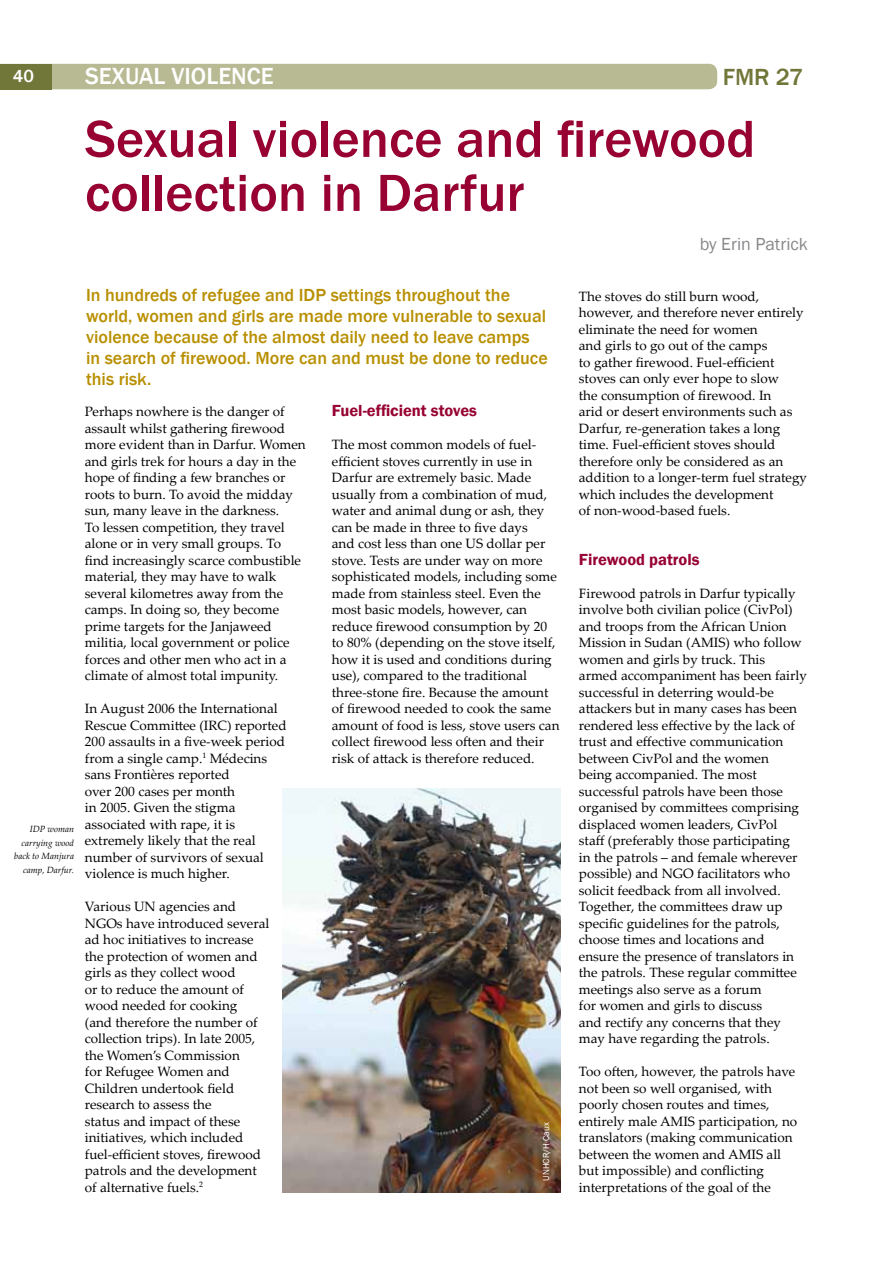
<style>
.page{position:relative;width:893px;height:1263px;background:#fff}
.page>*{position:absolute;margin:0;border:0;box-sizing:border-box;transform-origin:0 0}
.t1{font:500 54px/54px "Franklin Gothic";color:#970232}
.t2{font:500 24px "Franklin Gothic";color:#fff}
.t3{font:500 24px "Franklin Gothic";color:#717639}
.t4{font:500 18px/21px "Franklin Gothic";color:#b88f00}
.t5{font:18px "Franklin Gothic";color:#87888a}
.t6{font:500 18px "Franklin Gothic";color:#fff}
.t7{font:600 16.5px "Franklin Gothic";color:#970232}
.t8{font:13.5px/16.5px "Palatino Linotype";color:#000}
.t9{font:italic 9px/13.5px "Palatino Linotype";color:#000;text-align:right}
.t10{font:9px "Franklin Gothic";color:#fff}
</style>
<div class="page">
<div style="left:51px;top:64px;width:666px;height:25px;background:#b7ba93"></div>
<div style="left:0;top:64px;width:51px;height:25px;background:#717639"></div>
<img style="left:282px;top:789px;width:279px;height:404px">
<h3 class="t6" style="left:13px;top:65px;width:23px">40</h3>
<h2 class="t2" style="left:85px;top:62px;width:190px">SEXUAL VIOLENCE</h2>
<h2 class="t3" style="left:723px;top:63px;width:82px">FMR 27</h2>
<p class="t9" style="left:14px;top:822px;width:61px">IDP woman carrying wood back to Manjura camp, Darfur.</p>
<h1 class="t1" style="left:85px;top:112px;width:672px">Sexual violence and firewood collection in Darfur</h1>
<h3 class="t5" style="left:700px;top:232px;width:110px">by Erin Patrick</h3>
<h3 class="t4" style="left:86px;top:284px;width:463px">In hundreds of refugee and IDP settings throughout the world, women and girls are made more vulnerable to sexual violence because of the almost daily need to leave camps in search of firewood. More can and must be done to reduce this risk.</h3>
<p class="t8" style="left:579px;top:287px;width:230px">The stoves do still burn wood, however, and therefore never entirely eliminate the need for women<br>and girls to go out of the camps<br>to gather firewood. Fuel-efficient stoves can only ever hope to slow<br>the consumption of firewood. In<br>arid or desert environments such as Darfur, re-generation takes a long time. Fuel-efficient stoves should therefore only be considered as an addition to a longer-term fuel strategy which includes the development<br>of non-wood-based fuels.</p>
<p class="t7" style="left:579px;top:549px;width:122px">Firewood patrols</p>
<p class="t8" style="left:579px;top:584px;width:230px">Firewood patrols in Darfur typically involve both civilian police (CivPol) and troops from the African Union Mission in Sudan (AMIS) who follow women and girls by truck. This armed accompaniment has been fairly successful in deterring would-be attackers but in many cases has been rendered less effective by the lack of trust and effective communication between CivPol and the women<br>being accompanied. The most successful patrols have been those organised by committees comprising displaced women leaders, CivPol<br>staff (preferably those participating<br>in the patrols – and female wherever possible) and NGO facilitators who solicit feedback from all involved.<br>Together, the committees draw up specific guidelines for the patrols, choose times and locations and ensure the presence of translators in the patrols. These regular committee meetings also serve as a forum<br>for women and girls to discuss<br>and rectify any concerns that they may have regarding the patrols.</p>
<p class="t8" style="left:579px;top:1063px;width:220px">Too often, however, the patrols have not been so well organised, with poorly chosen routes and times, entirely male AMIS participation, no translators (making communication between the women and AMIS all but impossible) and conflicting interpretations of the goal of the</p>
<p class="t7" style="left:332px;top:400px;width:147px">Fuel-efficient stoves</p>
<p class="t8" style="left:332px;top:436px;width:229px">The most common models of fuel&shy;efficient stoves currently in use in Darfur are extremely basic. Made usually from a combination of mud, water and animal dung or ash, they can be made in three to five days<br>and cost less than one US dollar per stove. Tests are under way on more sophisticated models, including some made from stainless steel. Even the most basic models, however, can reduce firewood consumption by 20 to 80% (depending on the stove itself, how it is used and conditions during use), compared to the traditional three-stone fire. Because the amount of firewood needed to cook the same amount of food is less, stove users can collect firewood less often and their risk of attack is therefore reduced.</p>
<p class="t8" style="left:85px;top:403px;width:222px">Perhaps nowhere is the danger of assault whilst gathering firewood more evident than in Darfur. Women and girls trek for hours a day in the hope of finding a few branches or roots to burn. To avoid the midday sun, many leave in the darkness.<br>To lessen competition, they travel alone or in very small groups. To find increasingly scarce combustible material, they may have to walk several kilometres away from the camps. In doing so, they become prime targets for the Janjaweed militia, local government or police forces and other men who act in a climate of almost total impunity.</p>
<p class="t8" style="left:85px;top:700px;width:203px">In August 2006 the International<br>Rescue Committee (IRC) reported<br>200 assaults in a five-week period from a single camp.<sup>1</sup> Médecins sans Frontières reported<br>over 200 cases per month<br>in 2005. Given the stigma associated with rape, it is extremely likely that the real number of survivors of sexual violence is much higher.</p>
<p class="t8" style="left:85px;top:898px;width:186px">Various UN agencies and<br>NGOs have introduced several ad hoc initiatives to increase the protection of women and girls as they collect wood<br>or to reduce the amount of wood needed for cooking<br>(and therefore the number of collection trips). In late 2005, the Women’s Commission<br>for Refugee Women and<br>Children undertook field research to assess the<br>status and impact of these initiatives, which included fuel-efficient stoves, firewood patrols and the development of alternative fuels.<sup>2</sup></p>
<p class="t10" style="left:540px;top:1181px;width:60px;rotate:-90deg">UNHCR/H Caux</p>
</div>
